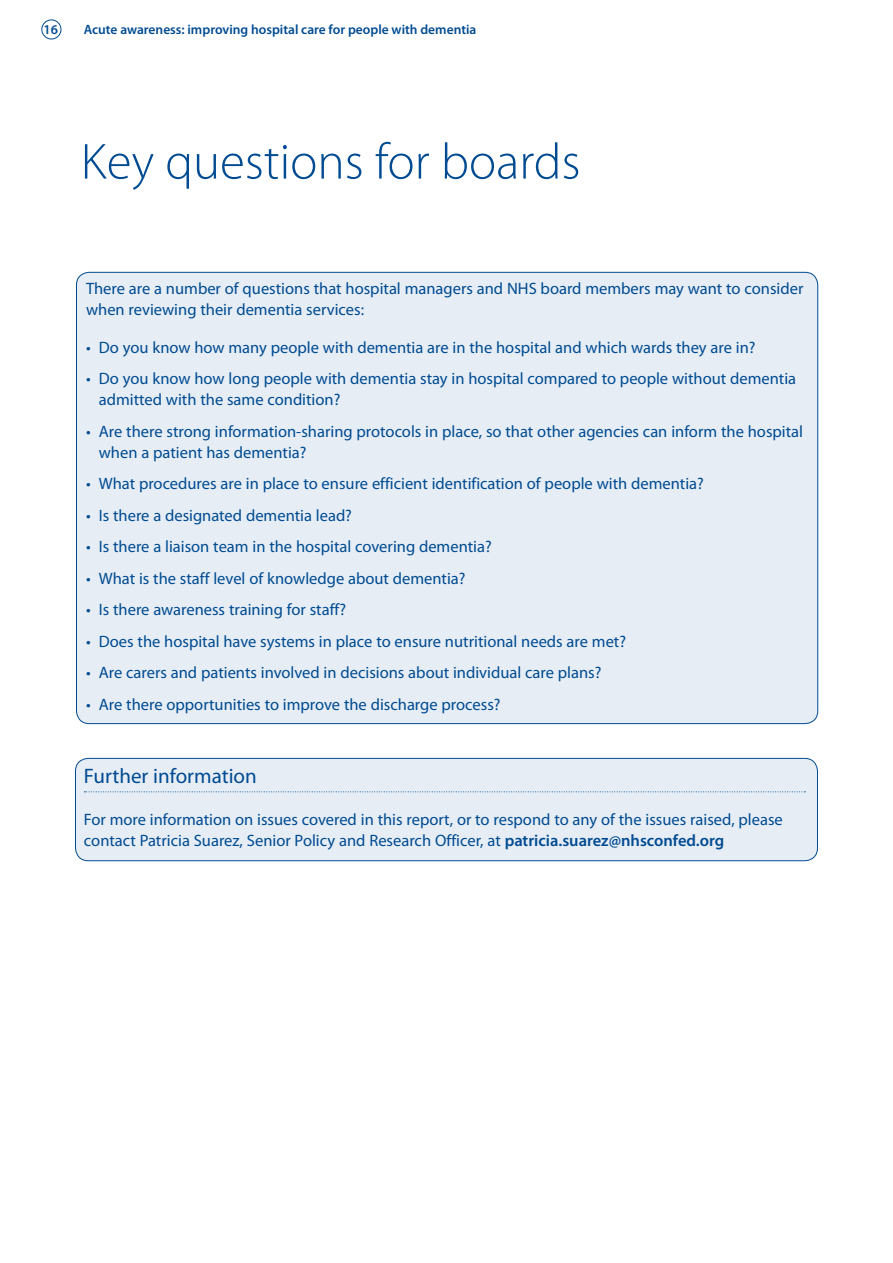
<style>
.page{position:relative;width:893px;height:1263px;background:#fff}
.page>*{position:absolute;margin:0;border:0;box-sizing:border-box;transform-origin:0 0}
.t1{font:300 51px "Myriad Pro";color:#004b92}
.t2{font:21px "Myriad Pro";color:#004b92}
.t3{font:16.5px/21px "Myriad Pro";color:#004b92}
.t4{font:600 13.5px "Myriad Pro";color:#004b92}
.s1{font-weight:600}
</style>
<div class="page">
<div style="left:76px;top:272px;width:742px;height:452px;background:#e6edf4;border-radius:13px"></div>
<div style="left:41px;top:20px;width:20px;height:19px;border:1px solid #004b92;border-radius:50%"></div>
<div style="left:75px;top:758px;width:742px;height:103px;background:#e6edf4;border-radius:13px"></div>
<div style="left:75px;top:758px;width:743px;height:103px;border:1px solid #004b92;border-radius:13px"></div>
<svg style="left:84px;top:791px;width:721px;height:1px"></svg>
<p class="t4" style="left:45px;top:22px;width:23px">016</p>
<p class="t4" style="left:84px;top:22px;width:394px">Acute awareness: improving hospital care for people with dementia</p>
<p class="t4" style="left:44px;top:22px;width:16px">16</p>
<h1 class="t1" style="left:81px;top:134px;width:501px">Key questions for boards</h1>
<p class="t3" style="left:86px;top:278px;width:719px">There are a number of questions that hospital managers and NHS board members may want to consider when reviewing their dementia services:</p>
<p class="t3" style="left:86px;top:337px;width:671px">• Do you know how many people with dementia are in the hospital and which wards they are in?</p>
<p class="t3" style="left:99px;top:368px;width:699px;text-indent:-13px">• Do you know how long people with dementia stay in hospital compared to people without dementia admitted with the same condition?</p>
<p class="t3" style="left:99px;top:421px;width:706px;text-indent:-13px">• Are there strong information-sharing protocols in place, so that other agencies can inform the hospital when a patient has dementia?</p>
<p class="t3" style="left:86px;top:473px;width:619px">• What procedures are in place to ensure efficient identification of people with dementia?</p>
<p class="t3" style="left:86px;top:505px;width:267px">• Is there a designated dementia lead?</p>
<p class="t3" style="left:86px;top:536px;width:407px">• Is there a liaison team in the hospital covering dementia?</p>
<p class="t3" style="left:86px;top:568px;width:381px">• What is the staff level of knowledge about dementia?</p>
<p class="t3" style="left:86px;top:599px;width:262px">• Is there awareness training for staff?</p>
<p class="t3" style="left:86px;top:631px;width:542px">• Does the hospital have systems in place to ensure nutritional needs are met?</p>
<p class="t3" style="left:86px;top:662px;width:517px">• Are carers and patients involved in decisions about individual care plans?</p>
<p class="t3" style="left:86px;top:694px;width:416px">• Are there opportunities to improve the discharge process?</p>
<p class="t2" style="left:84px;top:764px;width:174px">Further information</p>
<p class="t3" style="left:84px;top:809px;width:700px">For more information on issues covered in this report, or to respond to any of the issues raised, please contact Patricia Suarez, Senior Policy and Research Officer, at <span class="s1">patricia.suarez@nhsconfed.org</span></p>
</div>
